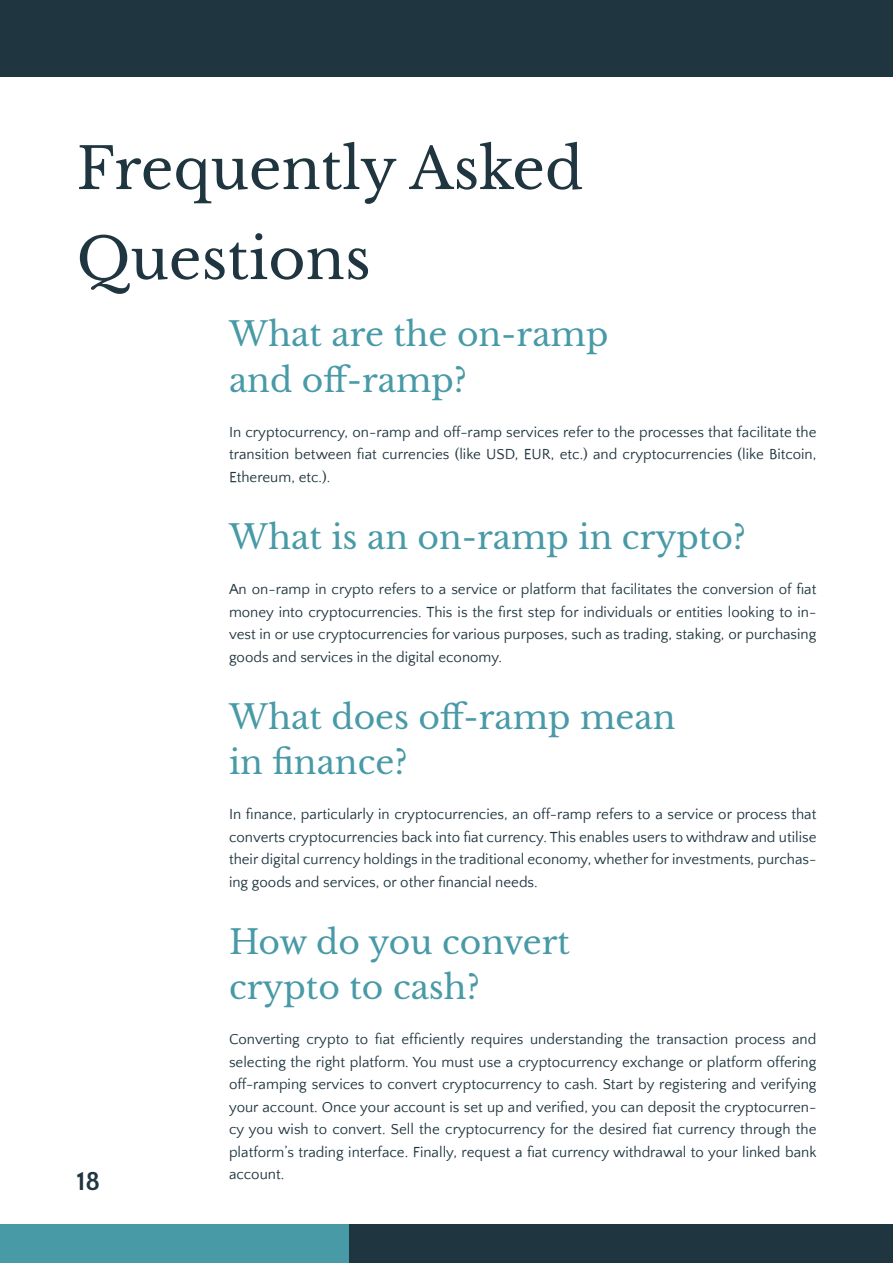
<style>
.page{position:relative;width:893px;height:1263px;background:#fff}
.page>*{position:absolute;margin:0;border:0;box-sizing:border-box;transform-origin:0 0}
.t1{font:57px "Libre Baskerville";color:#1f353f}
.t2{font:33px "Libre Baskerville";color:#489aa7}
.t3{font:700 27px "Quattrocento Sans";color:#1f353f}
.t4{font:15px/22.5px "Quattrocento Sans";color:#1f353f;text-align:justify}
</style>
<div class="page">
<div style="left:0;top:0;width:893px;height:77px;background:#1f353f"></div>
<div style="left:349px;top:1224px;width:544px;height:39px;background:#1f353f"></div>
<div style="left:0;top:1224px;width:349px;height:39px;background:#489aa7"></div>
<h1 class="t1" style="left:77px;top:134px;width:508px">Frequently Asked</h1>
<h1 class="t1" style="left:77px;top:224px;width:296px">Questions</h1>
<h2 class="t2" style="left:229px;top:314px;width:381px">What are the on-ramp</h2>
<h2 class="t2" style="left:229px;top:359px;width:239px">and off-ramp?</h2>
<p class="t4" style="left:229px;top:421px;width:589px">In cryptocurrency, on-ramp and off-ramp services refer to the processes that facilitate the transition between fiat currencies (like USD, EUR, etc.) and cryptocurrencies (like Bitcoin, Ethereum, etc.).</p>
<h2 class="t2" style="left:229px;top:517px;width:519px">What is an on-ramp in crypto?</h2>
<p class="t4" style="left:229px;top:578px;width:589px">An on-ramp in crypto refers to a service or platform that facilitates the conversion of fiat money into cryptocurrencies. This is the first step for individuals or entities looking to in&shy;vest in or use cryptocurrencies for various purposes, such as trading, staking, or purchasing goods and services in the digital economy.</p>
<h2 class="t2" style="left:229px;top:697px;width:448px">What does off-ramp mean</h2>
<h2 class="t2" style="left:229px;top:742px;width:180px">in finance?</h2>
<p class="t4" style="left:229px;top:803px;width:589px">In finance, particularly in cryptocurrencies, an off-ramp refers to a service or process that converts cryptocurrencies back into fiat currency. This enables users to withdraw and utilise their digital currency holdings in the traditional economy, whether for investments, purchas&shy;ing goods and services, or other financial needs.</p>
<h3 class="t3" style="left:77px;top:1167px;width:25px">18</h3>
<h2 class="t2" style="left:229px;top:922px;width:343px">How do you convert</h2>
<h2 class="t2" style="left:229px;top:967px;width:252px">crypto to cash?</h2>
<p class="t4" style="left:229px;top:1028px;width:589px">Converting crypto to fiat efficiently requires understanding the transaction process and selecting the right platform. You must use a cryptocurrency exchange or platform offering off-ramping services to convert cryptocurrency to cash. Start by registering and verifying your account. Once your account is set up and verified, you can deposit the cryptocurren&shy;cy you wish to convert. Sell the cryptocurrency for the desired fiat currency through the platform’s trading interface. Finally, request a fiat currency withdrawal to your linked bank account.</p>
</div>
